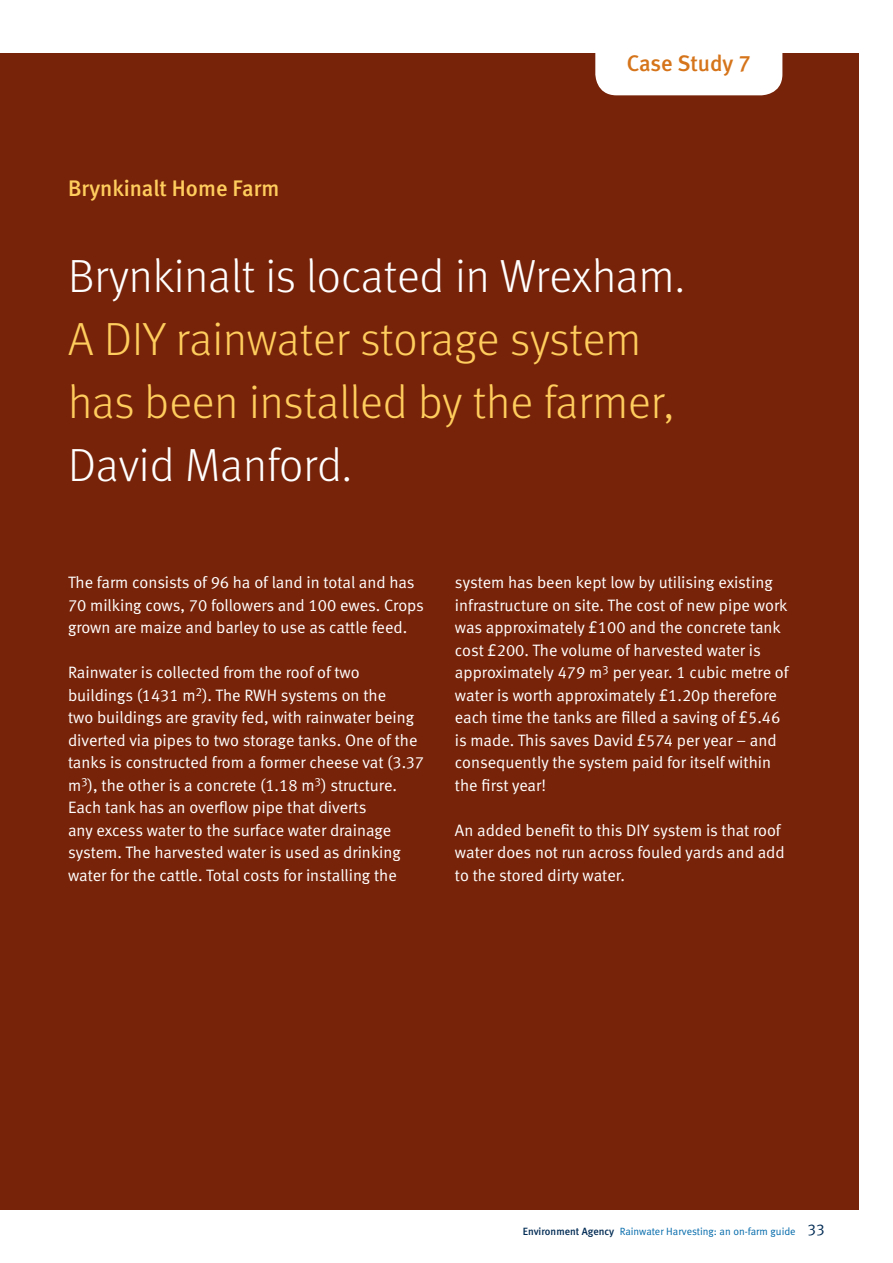
<style>
.page{position:relative;width:893px;height:1263px;background:#fff}
.page>*{position:absolute;margin:0;border:0;box-sizing:border-box;transform-origin:0 0}
.t1{font:300 46.5px/63px "EA Meta";color:#ffcd5d}
.t2{font:300 46.5px "EA Meta";color:#fff}
.t3{font:500 22.5px "EA Meta";color:#ffcd5d}
.t4{font:500 22.5px "EA Meta";color:#d5741a}
.t5{font:16.5px/22.5px "EA Meta Normal";color:#fff}
.t6{font:10.5px "EA Meta Normal";color:#0069aa}
.s1{font-family:"EA Meta";font-weight:500;color:#002b54}
.s2{font-size:15.75px;color:#002b54}
</style>
<div class="page">
<div style="left:0;top:54px;width:859px;height:1156px;background:#772309"></div>
<div style="left:595px;top:53px;width:187px;height:42px;background:#fff"></div>
<h2 class="t3" style="left:68px;top:175px;width:213px">Brynkinalt Home Farm</h2>
<h2 class="t4" style="left:627px;top:50px;width:125px">Case Study 7</h2>
<h1 class="t2" style="left:68px;top:249px;width:618px">Brynkinalt is located in Wrexham.</h1>
<h1 class="t1" style="left:68px;top:307px;width:608px">A DIY rainwater storage system has been installed by the farmer,</h1>
<h1 class="t2" style="left:68px;top:438px;width:286px">David Manford.</h1>
<p class="t5" style="left:68px;top:571px;width:357px">The farm consists of 96 ha of land in total and has<br>70 milking cows, 70 followers and 100 ewes. Crops grown are maize and barley to use as cattle feed.</p>
<p class="t5" style="left:68px;top:661px;width:358px">Rainwater is collected from the roof of two buildings (1431 m<sup>2</sup>). The RWH systems on the<br>two buildings are gravity fed, with rainwater being diverted via pipes to two storage tanks. One of the tanks is constructed from a former cheese vat (3.37 m<sup>3</sup>), the other is a concrete (1.18 m<sup>3</sup>) structure.<br>Each tank has an overflow pipe that diverts<br>any excess water to the surface water drainage system. The harvested water is used as drinking water for the cattle. Total costs for installing the</p>
<p class="t5" style="left:455px;top:571px;width:335px">system has been kept low by utilising existing infrastructure on site. The cost of new pipe work was approximately £100 and the concrete tank cost £200. The volume of harvested water is approximately 479 m<sup>3</sup> per year. 1 cubic metre of water is worth approximately £1.20p therefore each time the tanks are filled a saving of £5.46 is made. This saves David £574 per year – and consequently the system paid for itself within the first year!</p>
<p class="t5" style="left:455px;top:819px;width:331px">An added benefit to this DIY system is that roof water does not run across fouled yards and add to the stored dirty water.</p>
<p class="t6" style="left:523px;top:1225px;width:304px"><span class="s1">Environment Agency</span> Rainwater Harvesting: an on-farm guide <span class="s2">33</span></p>
</div>
